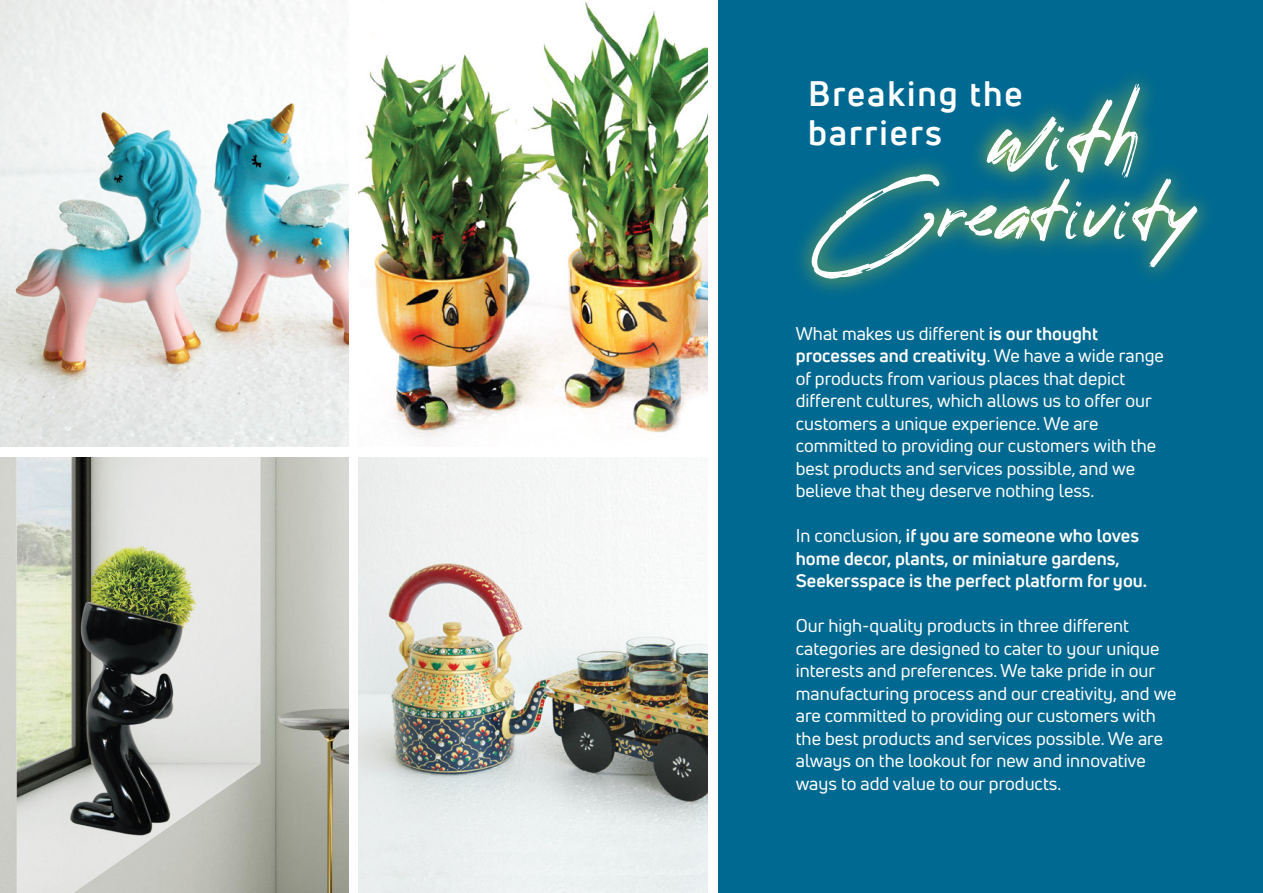
<style>
.page{position:relative;width:1263px;height:893px;background:#fff}
.page>*{position:absolute;margin:0;border:0;box-sizing:border-box;transform-origin:0 0}
.t1{font:82.5px "Reey";color:#fff}
.t2{font:70.5px "Reey";color:#fff}
.t3{font:34.5px/39px "Uni Neue Trial Bold";letter-spacing:.06em;color:#fff}
.t4{font:18px/22.5px "Uni Neue Trial Regular";color:#fff}
.t5{font:18px/22.5px "Uni Neue Trial Bold";color:#fff}
.s1{font-family:"Uni Neue Trial Bold"}
.s2{font-family:"Uni Neue Trial Regular"}
</style>
<div class="page">
<div style="left:711px;top:0;width:552px;height:893px;background:#006991"></div>
<img style="left:802px;top:79px;width:405px;height:212px">
<div style="left:711px;top:0;width:7px;height:893px;background:#fff"></div>
<img style="left:0;top:0;width:349px;height:446px">
<img style="left:359px;top:457px;width:349px;height:436px">
<img style="left:359px;top:2px;width:349px;height:437px">
<img style="left:0;top:457px;width:349px;height:436px">
<h3 class="t3" style="left:808px;top:74px;width:216px">Breaking the barriers</h3>
<h1 class="t1" style="left:987px;top:94px;width:153px">with</h1>
<h2 class="t2" style="left:817px;top:174px;width:377px">Creativity</h2>
<p class="t4" style="left:796px;top:322px;width:304px">What makes us different <span class="s1">is our thought</span></p>
<p class="t5" style="left:796px;top:344px;width:369px">processes and creativity<span class="s2">. We have a wide range</span></p>
<p class="t4" style="left:796px;top:367px;width:362px">of products from various places that depict different cultures, which allows us to offer our customers a unique experience. We are committed to providing our customers with the best products and services possible, and we believe that they deserve nothing less.</p>
<p class="t5" style="left:796px;top:524px;width:353px"><span class="s2">In conclusion,</span> if you are someone who loves home decor, plants, or miniature gardens,<br>Seekersspace is the perfect platform for you.</p>
<p class="t4" style="left:796px;top:615px;width:382px">Our high-quality products in three different categories are designed to cater to your unique interests and preferences. We take pride in our manufacturing process and our creativity, and we are committed to providing our customers with the best products and services possible. We are always on the lookout for new and innovative ways to add value to our products.</p>
</div>
